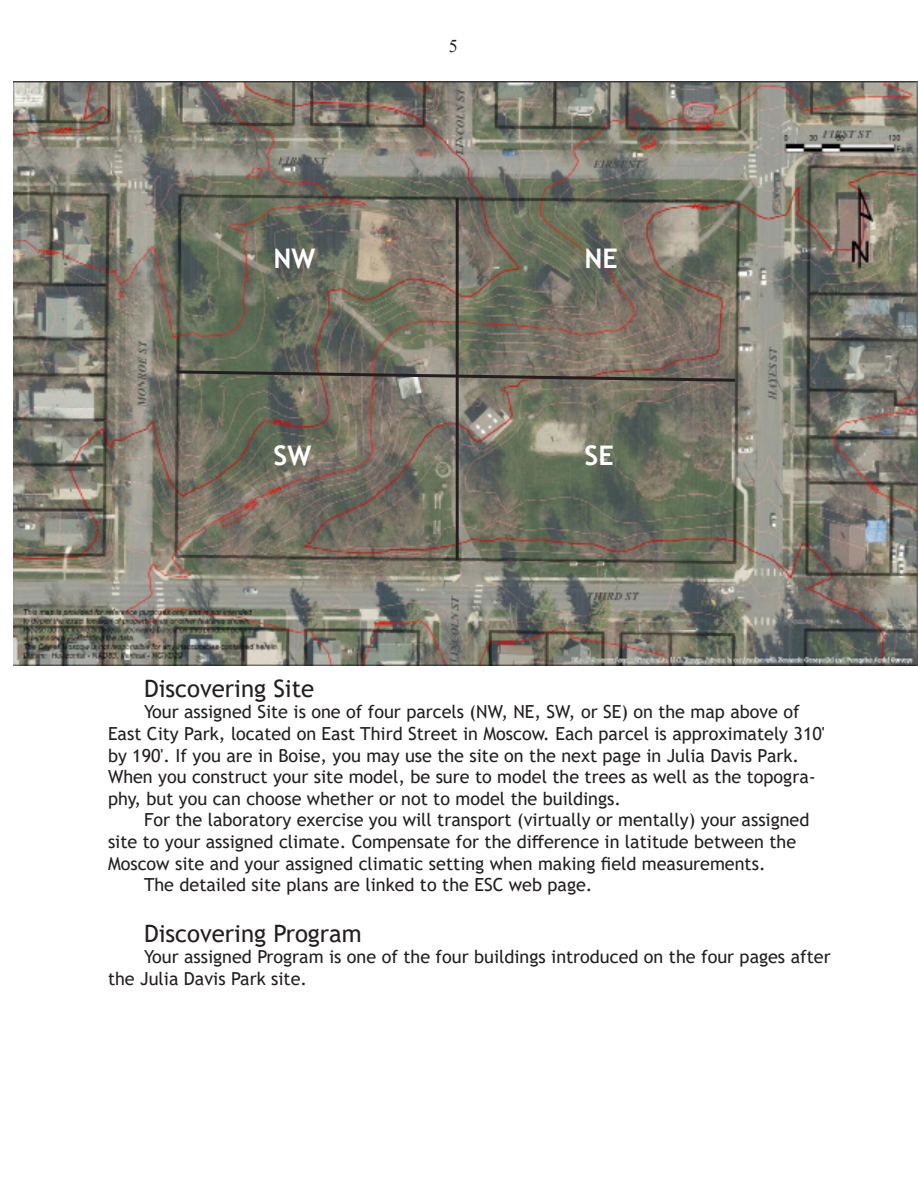
<style>
.page{position:relative;width:918px;height:1188px;background:#fff}
.page>*{position:absolute;margin:0;border:0;box-sizing:border-box;transform-origin:0 0}
.Body_text{font:700 27px "Trebuchet MS";color:#fff}
.Body_text-2{font:24px "Trebuchet MS";color:#231f20}
.Body_text-3{font:18px/21.6px "Trebuchet MS";color:#231f20}
.t1{font:18px "Times New Roman";color:#231f20}
</style>
<div class="page">
<img style="left:14px;top:81px;width:903px;height:585px">
<hr style="left:456px;top:198px;width:3px;height:362px;background:#231f20">
<svg style="left:174px;top:369px;width:564px;height:14px;background:#676258"></svg>
<p class="t1" style="left:449px;top:33px;width:10px">5</p>
<p class="Body_text" style="left:274px;top:242px;width:43px">NW</p>
<p class="Body_text" style="left:585px;top:242px;width:35px">NE</p>
<p class="Body_text" style="left:274px;top:438px;width:39px">SW</p>
<p class="Body_text" style="left:585px;top:438px;width:31px">SE</p>
<p class="Body_text-2" style="left:144px;top:673px;width:172px">Discovering Site</p>
<p class="Body_text-3" style="left:108px;top:701px;width:718px;text-indent:36px">Your assigned Site is one of four parcels (NW, NE, SW, or SE) on the map above of East City Park, located on East Third Street in Moscow. Each parcel is approximately 310' by 190'. If you are in Boise, you may use the site on the next page in Julia Davis Park.<br>When you construct your site model, be sure to model the trees as well as the topogra&shy;phy, but you can choose whether or not to model the buildings.</p>
<p class="Body_text-3" style="left:108px;top:809px;width:703px;text-indent:36px">For the laboratory exercise you will transport (virtually or mentally) your assigned site to your assigned climate. Compensate for the difference in latitude between the<br>Moscow site and your assigned climatic setting when making field measurements.</p>
<p class="Body_text-3" style="left:144px;top:874px;width:450px">The detailed site plans are linked to the ESC web page.</p>
<p class="Body_text-2" style="left:144px;top:918px;width:219px">Discovering Program</p>
<p class="Body_text-3" style="left:108px;top:946px;width:724px;text-indent:36px">Your assigned Program is one of the four buildings introduced on the four pages after the Julia Davis Park site.</p>
</div>
